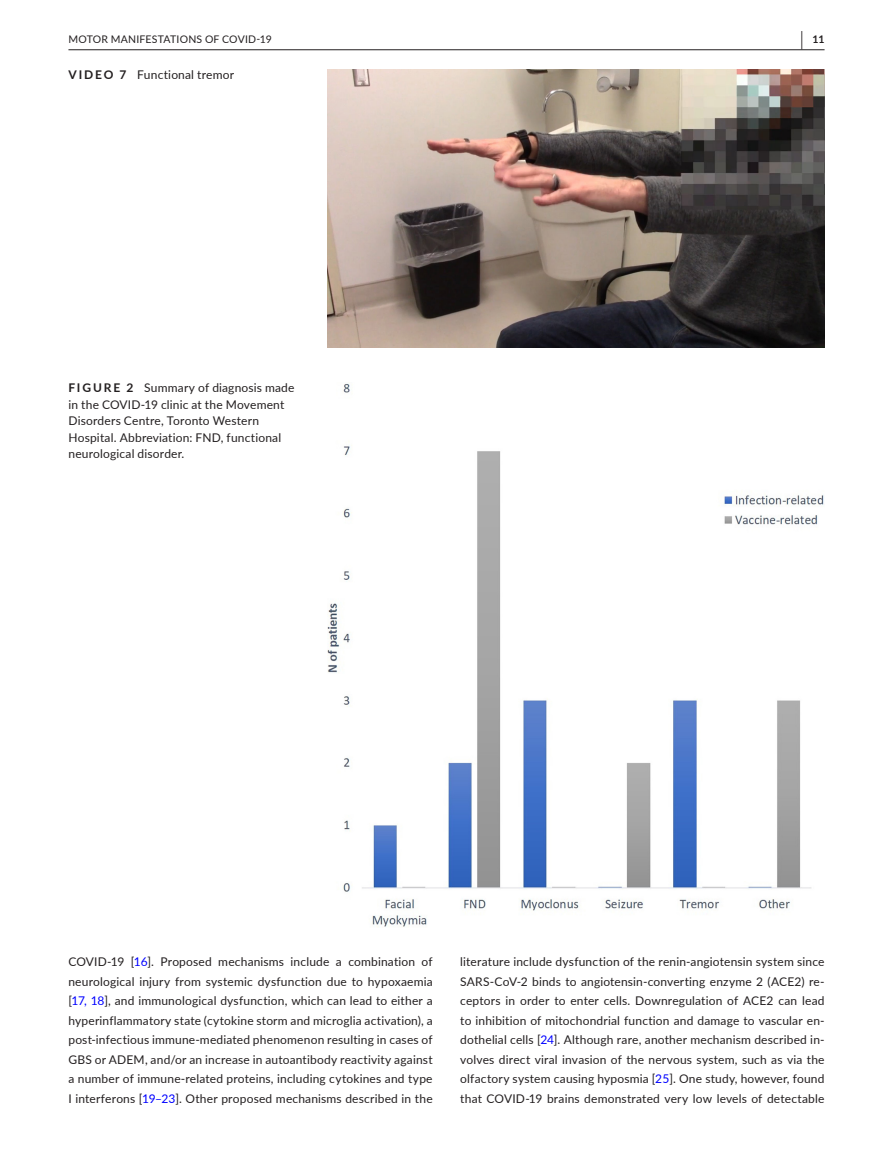
<style>
.page{position:relative;width:893px;height:1174px;background:#fff}
.page>*{position:absolute;margin:0;border:0;box-sizing:border-box;transform-origin:0 0}
.t1{font:12px/19.5px "Lato";letter-spacing:.015em;color:#231f20;text-align:justify}
.t2{font:10.5px "Lato";letter-spacing:.02em;color:#231f20}
.t3{font:700 10.5px "Lato";color:#231f20}
.s1{font-size:19.5px}
.s2{font-weight:700}
.s3{color:#00f}
</style>
<div class="page">
<hr style="left:68px;top:49px;width:756px;height:1px;background:#231f20">
<img style="left:327px;top:69px;width:497px;height:278px">
<img style="left:327px;top:383px;width:497px;height:544px">
<p class="t2" style="left:68px;top:31px;width:205px">MOTOR MANIFESTATIONS OF COVID-19</p>
<p class="t3" style="left:801px;top:31px;width:25px"><span class="s1">|</span> 11</p>
<p class="t1" style="left:68px;top:64px;width:167px"><span class="s2">VIDEO 7</span> Functional tremor</p>
<p class="t1" style="left:68px;top:379px;width:228px;line-height:16.5px;text-align:left"><span class="s2">FIGURE 2</span> Summary of diagnosis made in the COVID-19 clinic at the Movement Disorders Centre, Toronto Western Hospital. Abbreviation: FND, functional neurological disorder.</p>
<p class="t1" style="left:68px;top:951px;width:366px">COVID-19 [<span class="s3">16</span>]. Proposed mechanisms include a combination of neurological injury from systemic dysfunction due to hypoxaemia [<span class="s3">17, 18</span>], and immunological dysfunction, which can lead to either a hyperinflammatory state (cytokine storm and microglia activation), a post-infectious immune-mediated phenomenon resulting in cases of GBS or ADEM, and/or an increase in autoantibody reactivity against a number of immune-related proteins, including cytokines and type I interferons [<span class="s3">19–23</span>]. Other proposed mechanisms described in the</p>
<p class="t1" style="left:460px;top:951px;width:366px">literature include dysfunction of the renin-angiotensin system since SARS-CoV-2 binds to angiotensin-converting enzyme 2 (ACE2) re&shy;ceptors in order to enter cells. Downregulation of ACE2 can lead to inhibition of mitochondrial function and damage to vascular en&shy;dothelial cells [<span class="s3">24</span>]. Although rare, another mechanism described in&shy;volves direct viral invasion of the nervous system, such as via the olfactory system causing hyposmia [<span class="s3">25</span>]. One study, however, found that COVID-19 brains demonstrated very low levels of detectable</p>
</div>
